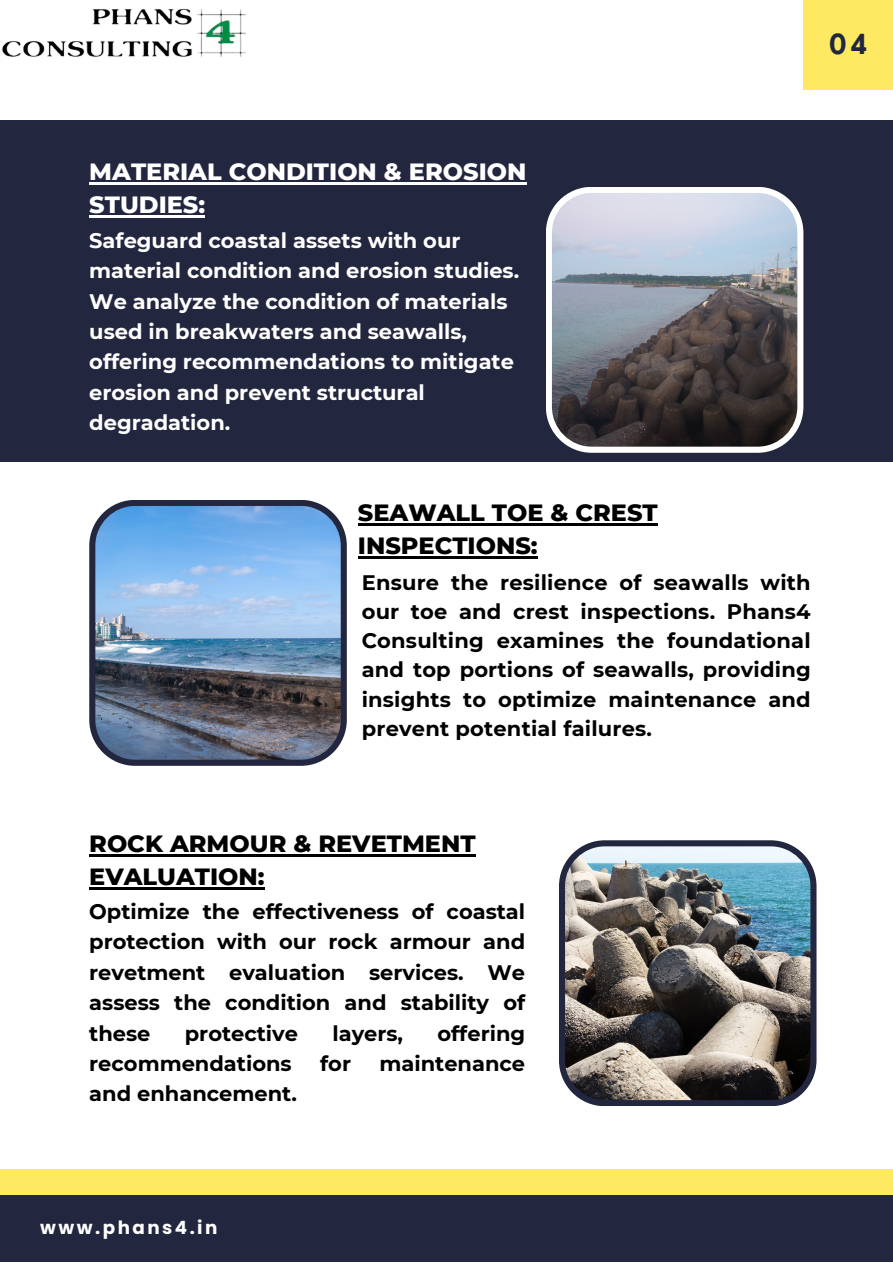
<style>
.page{position:relative;width:893px;height:1264px;background:#fff}
.page>*{position:absolute;margin:0;border:0;box-sizing:border-box;transform-origin:0 0}
.t1{font:700 27px "Nourd";color:#22263e}
.t2{font:800 24px/32.5px "Montserrat";color:#000}
.t3{font:800 24px/32.5px "Montserrat";color:#fff}
.t4{font:700 21px/29.2px "Montserrat";color:#000;text-align:justify}
.t5{font:700 21px/30.3px "Montserrat";color:#fff}
.t6{font:700 18.3px "Poppins";letter-spacing:.135em;color:#fff}
</style>
<div class="page">
<div style="left:803px;top:0;width:89px;height:89px;background:#fde962"></div>
<div style="left:0;top:120px;width:892px;height:341px;background:#22263e"></div>
<svg style="left:546px;top:187px;width:257px;height:266px;background:#82838b"></svg>
<img style="left:89px;top:500px;width:258px;height:265px">
<div style="left:0;top:1194px;width:892px;height:68px;background:#22263e"></div>
<div style="left:0;top:1168px;width:892px;height:26px;background:#fde962"></div>
<img style="left:559px;top:840px;width:257px;height:266px">
<img style="left:1px;top:8px;width:245px;height:49px">
<hr style="left:89px;top:182px;width:437px;height:3px;background:#fff">
<hr style="left:89px;top:215px;width:116px;height:2px;background:#fff">
<hr style="left:358px;top:523px;width:299px;height:2px;background:#000">
<hr style="left:358px;top:556px;width:179px;height:2px;background:#000">
<hr style="left:89px;top:854px;width:386px;height:2px;background:#000">
<hr style="left:89px;top:887px;width:176px;height:2px;background:#000">
<p class="t1" style="left:828px;top:27px;width:41px">04</p>
<p class="t3" style="left:89px;top:155px;width:438px">MATERIAL CONDITION &amp; EROSION<br>STUDIES:</p>
<p class="t5" style="left:89px;top:225px;width:431px">Safeguard coastal assets with our material condition and erosion studies.<br>We analyze the condition of materials used in breakwaters and seawalls, offering recommendations to mitigate erosion and prevent structural degradation.</p>
<p class="t2" style="left:358px;top:496px;width:301px">SEAWALL TOE &amp; CREST<br>INSPECTIONS:</p>
<p class="t4" style="left:362px;top:567px;width:450px">Ensure the resilience of seawalls with our toe and crest inspections. Phans4<br>Consulting examines the foundational and top portions of seawalls, providing insights to optimize maintenance and prevent potential failures.</p>
<p class="t2" style="left:89px;top:827px;width:388px">ROCK ARMOUR &amp; REVETMENT<br>EVALUATION:</p>
<p class="t4" style="left:89px;top:896px;width:437px;line-height:30.3px">Optimize the effectiveness of coastal protection with our rock armour and revetment evaluation services. We assess the condition and stability of these</p>
<p class="t4" style="left:185px;top:1018px;width:115px">protective</p>
<p class="t4" style="left:332px;top:1018px;width:72px">layers,</p>
<p class="t4" style="left:437px;top:1018px;width:89px">offering</p>
<p class="t4" style="left:89px;top:1048px;width:204px">recommendations</p>
<p class="t4" style="left:320px;top:1048px;width:32px">for</p>
<p class="t4" style="left:379px;top:1048px;width:147px">maintenance</p>
<p class="t4" style="left:89px;top:1079px;width:209px">and enhancement.</p>
<p class="t6" style="left:40px;top:1214px;width:179px">www.phans4.in</p>
</div>
